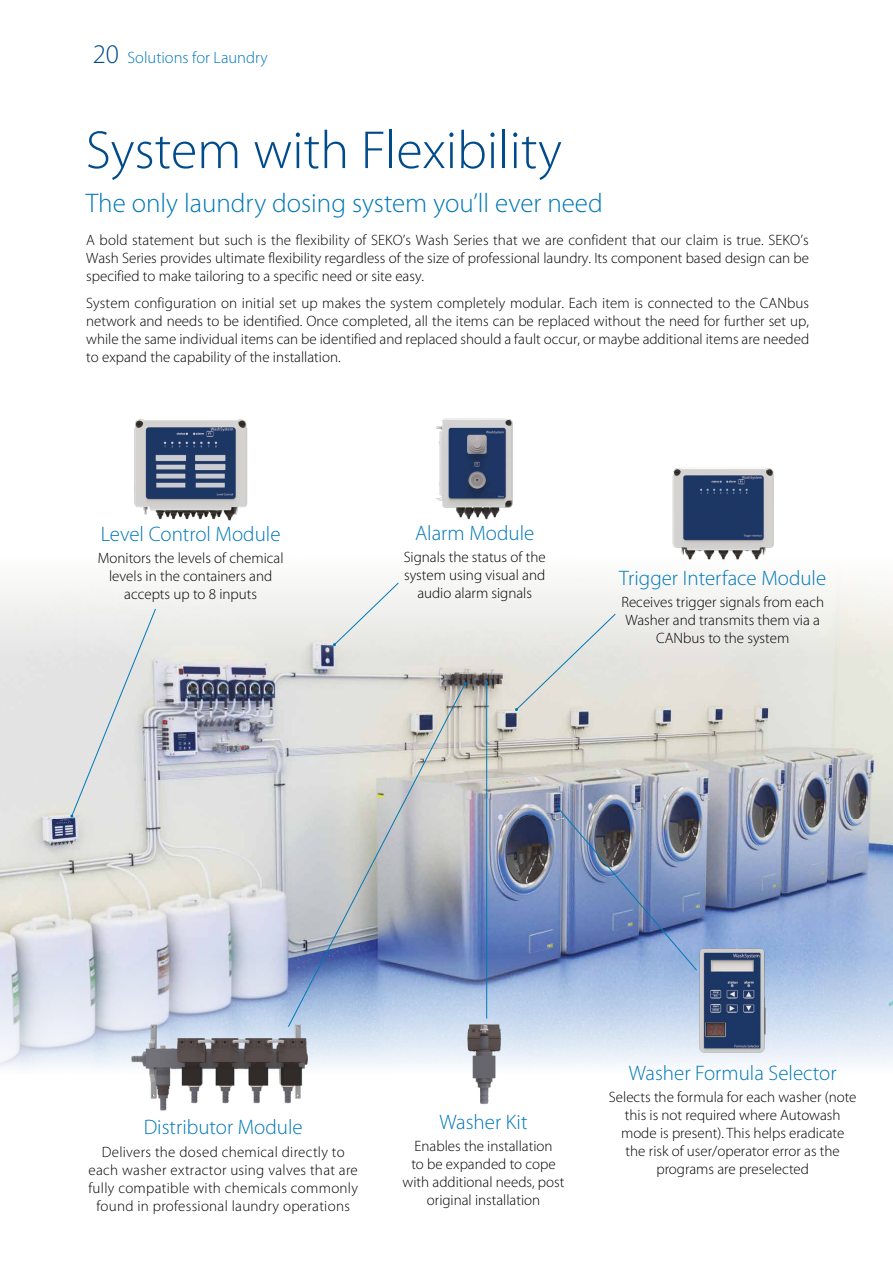
<style>
.page{position:relative;width:893px;height:1263px;background:#fff}
.page>*{position:absolute;margin:0;border:0;box-sizing:border-box;transform-origin:0 0}
.t1{font:300 54px "Myriad Pro";color:#004b8b}
.t2{font:300 27px "Myriad Pro";color:#0078b7}
.t3{font:300 21px "Myriad Pro";color:#0078b7}
.t4{font:300 16.5px "Myriad Pro";color:#0078b7}
.t5{font:300 15px/18px "Myriad Pro";color:#000;text-align:center}
.t6{font:300 15px/18px "Myriad Pro";letter-spacing:.02em;color:#000;text-align:center}
.s1{font-size:27px;color:#004b8b}
</style>
<div class="page">
<img style="left:0;top:579px;width:893px;height:241px">
<img style="left:0;top:820px;width:893px;height:248px">
<svg style="left:70px;top:608px;width:86px;height:210px;background:#dfe0e1"></svg>
<svg style="left:333px;top:582px;width:66px;height:64px"></svg>
<svg style="left:515px;top:613px;width:101px;height:98px;background:#e2e3de"></svg>
<svg style="left:287px;top:682px;width:179px;height:346px;background:#b6bdc9"></svg>
<svg style="left:463px;top:682px;width:4px;height:3px"></svg>
<hr style="left:486px;top:683px;width:1px;height:335px;background:#0078b7">
<img style="left:557px;top:807px;width:141px;height:164px">
<img style="left:688px;top:944px;width:89px;height:112px">
<img style="left:134px;top:419px;width:114px;height:102px">
<img style="left:436px;top:418px;width:77px;height:102px">
<img style="left:672px;top:468px;width:102px;height:92px">
<img style="left:128px;top:1022px;width:191px;height:89px">
<img style="left:454px;top:1016px;width:59px;height:89px">
<p class="t4" style="left:93px;top:47px;width:176px"><span class="s1">20</span> Solutions for Laundry</p>
<h1 class="t1" style="left:86px;top:118px;width:478px">System with Flexibility</h1>
<h2 class="t2" style="left:86px;top:186px;width:518px">The only laundry dosing system you’ll ever need</h2>
<p class="t5" style="left:86px;top:231px;width:724px;text-align:justify">A bold statement but such is the flexibility of SEKO’s Wash Series that we are confident that our claim is true. SEKO’s Wash Series provides ultimate flexibility regardless of the size of professional laundry. Its component based design can be specified to make tailoring to a specific need or site easy.</p>
<p class="t5" style="left:86px;top:293px;width:724px;text-align:justify">System configuration on initial set up makes the system completely modular. Each item is connected to the CANbus network and needs to be identified. Once completed, all the items can be replaced without the need for further set up, while the same individual items can be identified and replaced should a fault occur, or maybe additional items are needed to expand the capability of the installation.</p>
<h3 class="t3" style="left:101px;top:521px;width:181px">Level Control Module</h3>
<p class="t5" style="left:98px;top:549px;width:187px">Monitors the levels of chemical levels in the containers and accepts up to 8 inputs</p>
<h3 class="t3" style="left:415px;top:520px;width:121px">Alarm Module</h3>
<p class="t5" style="left:404px;top:548px;width:143px">Signals the status of the system using visual and audio alarm signals</p>
<h3 class="t3" style="left:619px;top:565px;width:208px">Trigger Interface Module</h3>
<p class="t5" style="left:621px;top:593px;width:204px">Receives trigger signals from each<br>Washer and transmits them via a<br>CANbus to the system</p>
<h3 class="t3" style="left:144px;top:1114px;width:160px">Distributor Module</h3>
<p class="t6" style="left:88px;top:1142px;width:271px">Delivers the dosed chemical directly to each washer extractor using valves that are fully compatible with chemicals commonly found in professional laundry operations</p>
<h3 class="t3" style="left:440px;top:1109px;width:89px">Washer Kit</h3>
<p class="t5" style="left:403px;top:1137px;width:163px">Enables the installation<br>to be expanded to cope with additional needs, post original installation</p>
<h3 class="t3" style="left:629px;top:1060px;width:209px">Washer Formula Selector</h3>
<p class="t5" style="left:609px;top:1088px;width:249px">Selects the formula for each washer (note this is not required where Autowash mode is present). This helps eradicate<br>the risk of user/operator error as the programs are preselected</p>
</div>
